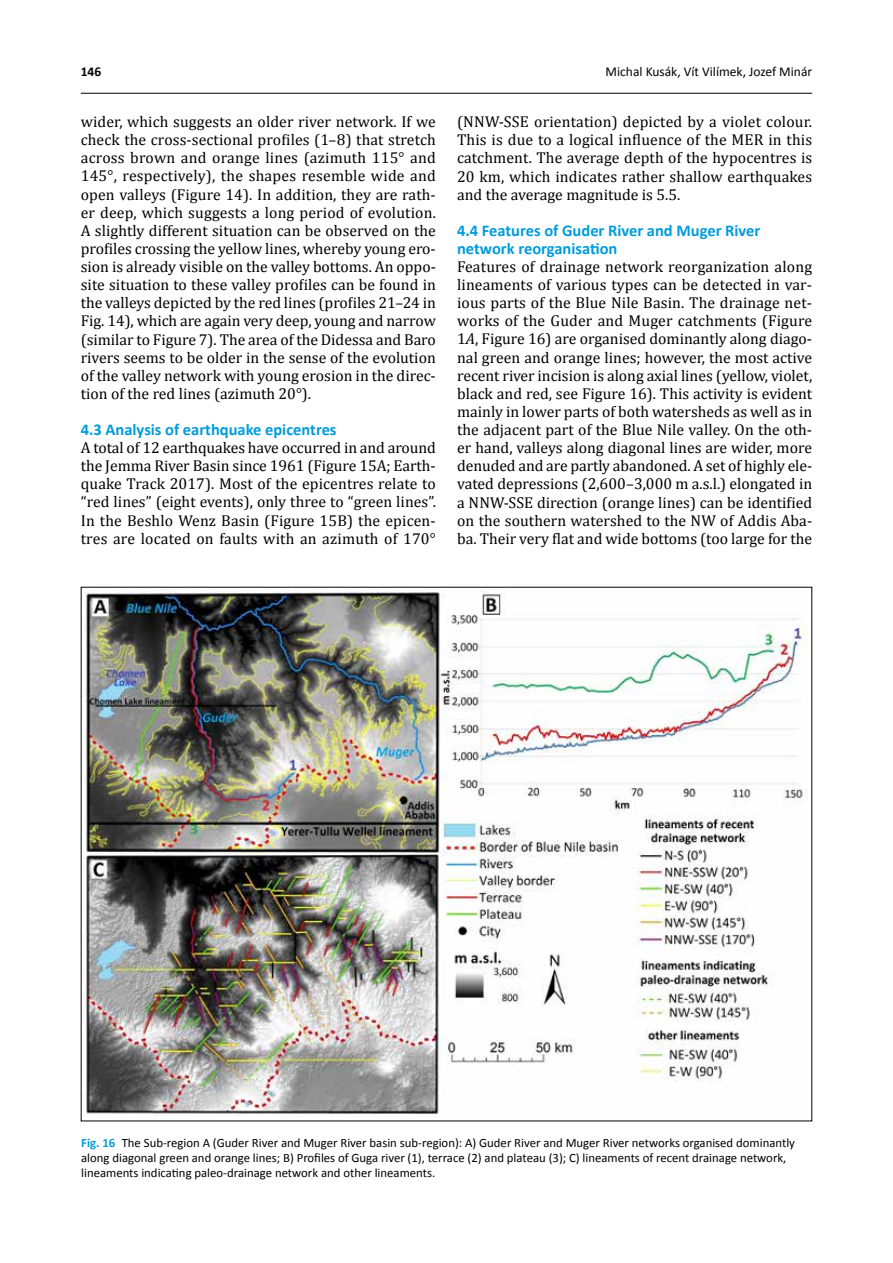
<style>
.page{position:relative;width:893px;height:1263px;background:#fff}
.page>*{position:absolute;margin:0;border:0;box-sizing:border-box;transform-origin:0 0}
.t1{font:700 16.5px/18.1px "Calibri";color:#009cdb}
.t2{font:15.75px/18.1px "Cambria";color:#000;text-align:justify}
.t3{font:13.5px "Calibri";color:#000}
.t4{font:700 13.5px "Calibri";color:#000}
.t5{font:12.75px/15px "Calibri";color:#000}
.s1{font-style:italic}
.s2{font-weight:700;color:#009cdb}
</style>
<div class="page">
<hr style="left:81px;top:93px;width:731px;height:1px;background:#000">
<img style="left:83px;top:590px;width:724px;height:526px">
<p class="t4" style="left:81px;top:63px;width:22px">146</p>
<p class="t3" style="left:606px;top:63px;width:208px">Michal Kusák, Vít Vilímek, Jozef Minár</p>
<p class="t2" style="left:81px;top:113px;width:357px">wider, which suggests an older river network. If we check the cross-sectional profiles (1–8) that stretch across brown and orange lines (azimuth 115° and 145°, respectively), the shapes resemble wide and open valleys (Figure 14). In addition, they are rath&shy;er deep, which suggests a long period of evolution.<br>A slightly different situation can be observed on the profiles crossing the yellow lines, whereby young ero&shy;sion is already visible on the valley bottoms. An oppo&shy;site situation to these valley profiles can be found in the valleys depicted by the red lines (profiles 21–24 in Fig. 14), which are again very deep, young and narrow (similar to Figure 7). The area of the Didessa and Baro rivers seems to be older in the sense of the evolution of the valley network with young erosion in the direc&shy;tion of the red lines (azimuth 20°).</p>
<p class="t1" style="left:81px;top:420px;width:257px">4.3 Analysis of earthquake epicentres</p>
<p class="t2" style="left:81px;top:439px;width:357px">A total of 12 earthquakes have occurred in and around the Jemma River Basin since 1961 (Figure 15A; Earth&shy;quake Track 2017). Most of the epicentres relate to “red lines” (eight events), only three to “green lines”.<br>In the Beshlo Wenz Basin (Figure 15B) the epicen&shy;tres are located on faults with an azimuth of 170°</p>
<p class="t2" style="left:457px;top:113px;width:357px">(NNW-SSE orientation) depicted by a violet colour.<br>This is due to a logical influence of the MER in this catchment. The average depth of the hypocentres is 20 km, which indicates rather shallow earthquakes and the average magnitude is 5.5.</p>
<p class="t1" style="left:457px;top:221px;width:305px">4.4 Features of Guder River and Muger River network reorganisation</p>
<p class="t2" style="left:457px;top:257px;width:357px">Features of drainage network reorganization along lineaments of various types can be detected in var&shy;ious parts of the Blue Nile Basin. The drainage net&shy;works of the Guder and Muger catchments (Figure 1<span class="s1">A</span>, Figure 16) are organised dominantly along diago&shy;nal green and orange lines; however, the most active recent river incision is along axial lines (yellow, violet, black and red, see Figure 16). This activity is evident mainly in lower parts of both watersheds as well as in the adjacent part of the Blue Nile valley. On the oth&shy;er hand, valleys along diagonal lines are wider, more denuded and are partly abandoned. A set of highly ele&shy;vated depressions (2,600–3,000 m a.s.l.) elongated in a NNW-SSE direction (orange lines) can be identified on the southern watershed to the NW of Addis Aba&shy;ba. Their very flat and wide bottoms (too large for the</p>
<p class="t5" style="left:81px;top:1135px;width:715px"><span class="s2">Fig. 16</span> The Sub-region A (Guder River and Muger River basin sub-region): A) Guder River and Muger River networks organised dominantly along diagonal green and orange lines; B) Profiles of Guga river (1), terrace (2) and plateau (3); C) lineaments of recent drainage network, lineaments indicating paleo-drainage network and other lineaments.</p>
</div>
